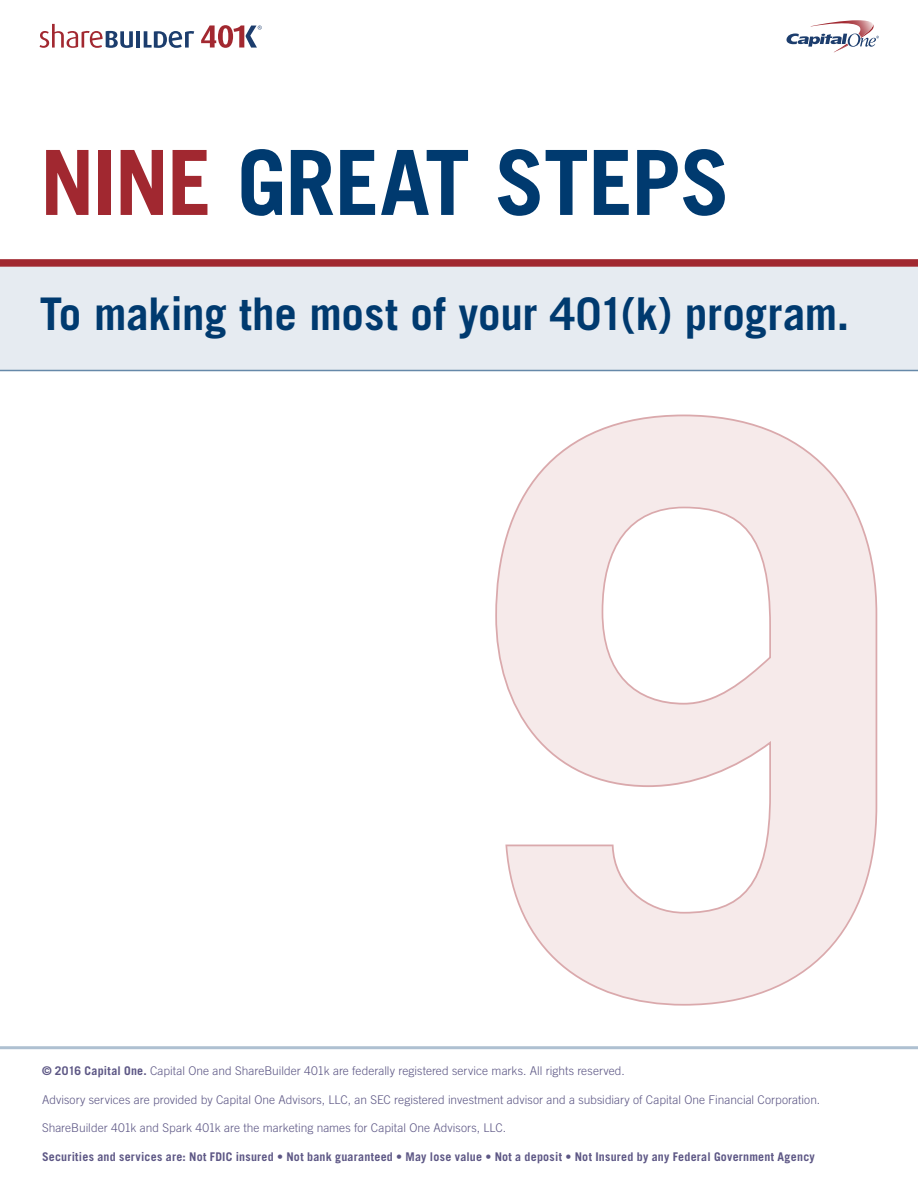
<style>
.page{position:relative;width:918px;height:1188px;background:#fff}
.page>*{position:absolute;margin:0;border:0;box-sizing:border-box;transform-origin:0 0}
.t1{font:700 791.85px "Trade Gothic LT Std";color:#f6eaea}
.t2{font:700 90px "Trade Gothic LT Std";letter-spacing:-.015em;color:#003a6f}
.t3{font:700 45px "Trade Gothic LT Std";letter-spacing:-.005em;color:#003a6f}
.t4{font:300 12px "Trade Gothic LT Std";color:#5d5785}
.t5{font:700 12px "Trade Gothic LT Std";letter-spacing:.02em;color:#5d5785}
.s1{color:#a12830}
.s2{font-weight:700}
</style>
<div class="page">
<svg style="left:786px;top:20px;width:93px;height:32px"></svg>
<hr style="left:137px;top:31px;width:3px;height:17px;background:#1c3d6d">
<svg style="left:144px;top:31px;width:50px;height:17px"></svg>
<svg style="left:40px;top:24px;width:93px;height:24px"></svg>
<svg style="left:201px;top:25px;width:61px;height:23px"></svg>
<svg style="left:495px;top:414px;width:383px;height:592px"></svg>
<hr style="left:0;top:1046px;width:918px;height:3px;background:#6689a9">
<div style="left:0;top:267px;width:918px;height:104px;background:#e6ebf1"></div>
<div style="left:0;top:259px;width:918px;height:8px;background:#a12830"></div>
<h2 class="t2" style="left:40px;top:128px;width:682px"><span class="s1">Nine</span> Great STeps</h2>
<h3 class="t3" style="left:40px;top:286px;width:811px">To making the most of your 401(k) program.</h3>
<h1 class="t1" style="left:464px;top:227px;width:442px">9</h1>
<p class="t4" style="left:42px;top:1064px;width:584px"><span class="s2">© 2016 Capital One.</span> Capital One and ShareBuilder 401k are federally registered service marks. All rights reserved.</p>
<p class="t4" style="left:42px;top:1092px;width:780px">Advisory services are provided by Capital One Advisors, LLC, an SEC registered investment advisor and a subsidiary of Capital One Financial Corporation.</p>
<p class="t4" style="left:42px;top:1121px;width:466px">ShareBuilder 401k and Spark 401k are the marketing names for Capital One Advisors, LLC.</p>
<p class="t5" style="left:42px;top:1149px;width:774px">Securities and services are: Not FDIC insured • Not bank guaranteed • May lose value • Not a deposit • Not Insured by any Federal Government Agency</p>
</div>
